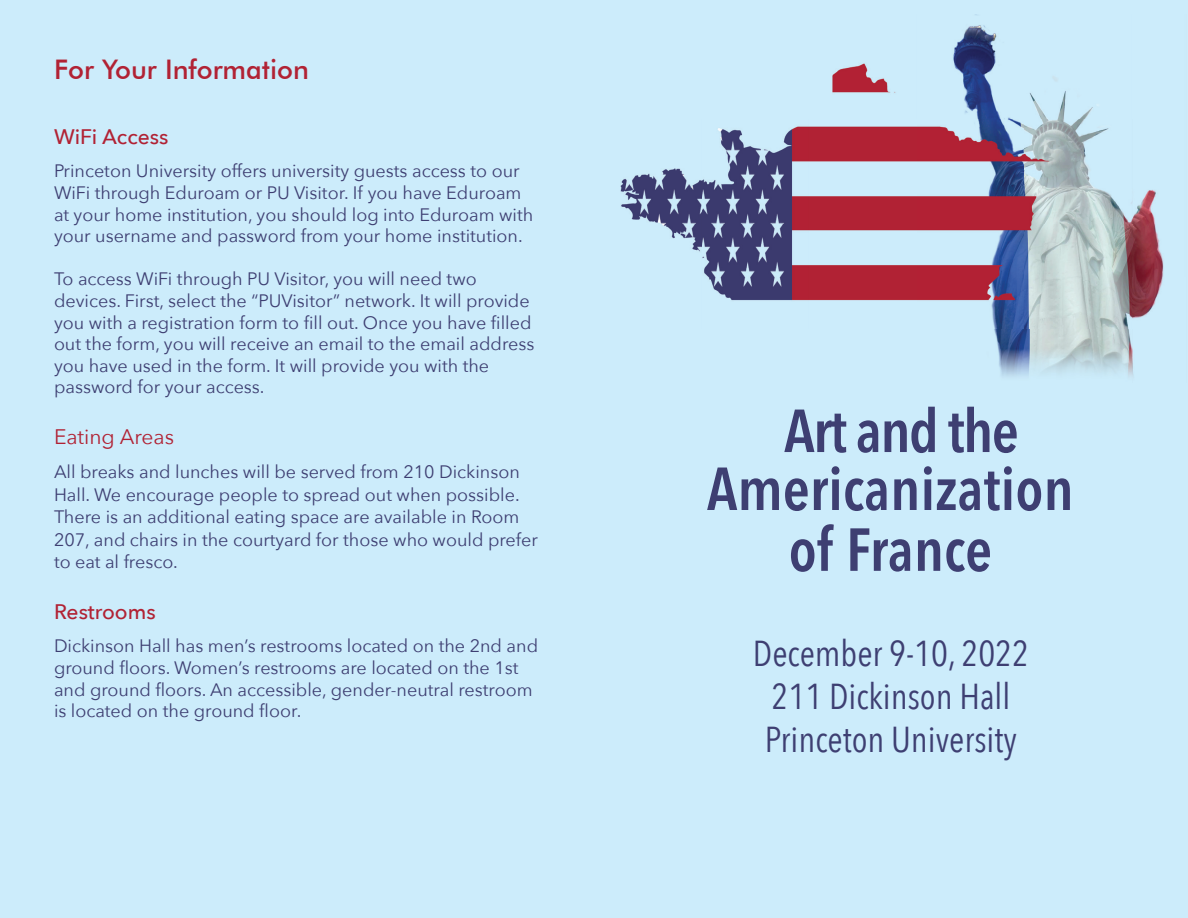
<style>
.page{position:relative;width:1188px;height:918px;background:#ccecfb}
.page>*{position:absolute;margin:0;border:0;box-sizing:border-box;transform-origin:0 0}
.t1{font:600 60px/59.4px "Avenir Next Condensed";color:#3e3f72;text-align:center}
.t2{font:36px/43.2px "Avenir Next Condensed";color:#3e3f72;text-align:center}
.t3{font:500 27px "Futura BT";color:#b12234}
.t4{font:500 21px "Avenir Next";color:#b12234}
.t5{font:21px "Avenir Next";color:#b12234}
.t6{font:18px/21.6px "Avenir Next";color:#3e3f72}
</style>
<div class="page">
<img style="left:620px;top:14px;width:544px;height:363px">
<h3 class="t3" style="left:54px;top:53px;width:257px">For Your Information</h3>
<p class="t4" style="left:54px;top:119px;width:116px">WiFi Access</p>
<p class="t6" style="left:54px;top:160px;width:481px">Princeton University offers university guests access to our WiFi through Eduroam or PU Visitor. If you have Eduroam at your home institution, you should log into Eduroam with your username and password from your home institution.</p>
<p class="t6" style="left:54px;top:268px;width:482px">To access WiFi through PU Visitor, you will need two devices. First, select the “PUVisitor” network. It will provide you with a registration form to fill out. Once you have filled out the form, you will receive an email to the email address you have used in the form. It will provide you with the password for your access.</p>
<p class="t5" style="left:54px;top:419px;width:121px">Eating Areas</p>
<p class="t6" style="left:54px;top:460px;width:486px;line-height:22.5px">All breaks and lunches will be served from 210 Dickinson Hall. We encourage people to spread out when possible.<br>There is an additional eating space are available in Room 207, and chairs in the courtyard for those who would prefer to eat al fresco.</p>
<p class="t4" style="left:54px;top:594px;width:103px">Restrooms</p>
<p class="t6" style="left:54px;top:635px;width:486px">Dickinson Hall has men’s restrooms located on the 2nd and ground floors. Women’s restrooms are located on the 1st and ground floors. An accessible, gender-neutral restroom is located on the ground floor.</p>
<h1 class="t1" style="left:707px;top:400px;width:368px">Art and the<br>Americanization of France</h1>
<h2 class="t2" style="left:753px;top:630px;width:278px">December 9-10, 2022<br>211 Dickinson Hall<br>Princeton University</h2>
</div>
